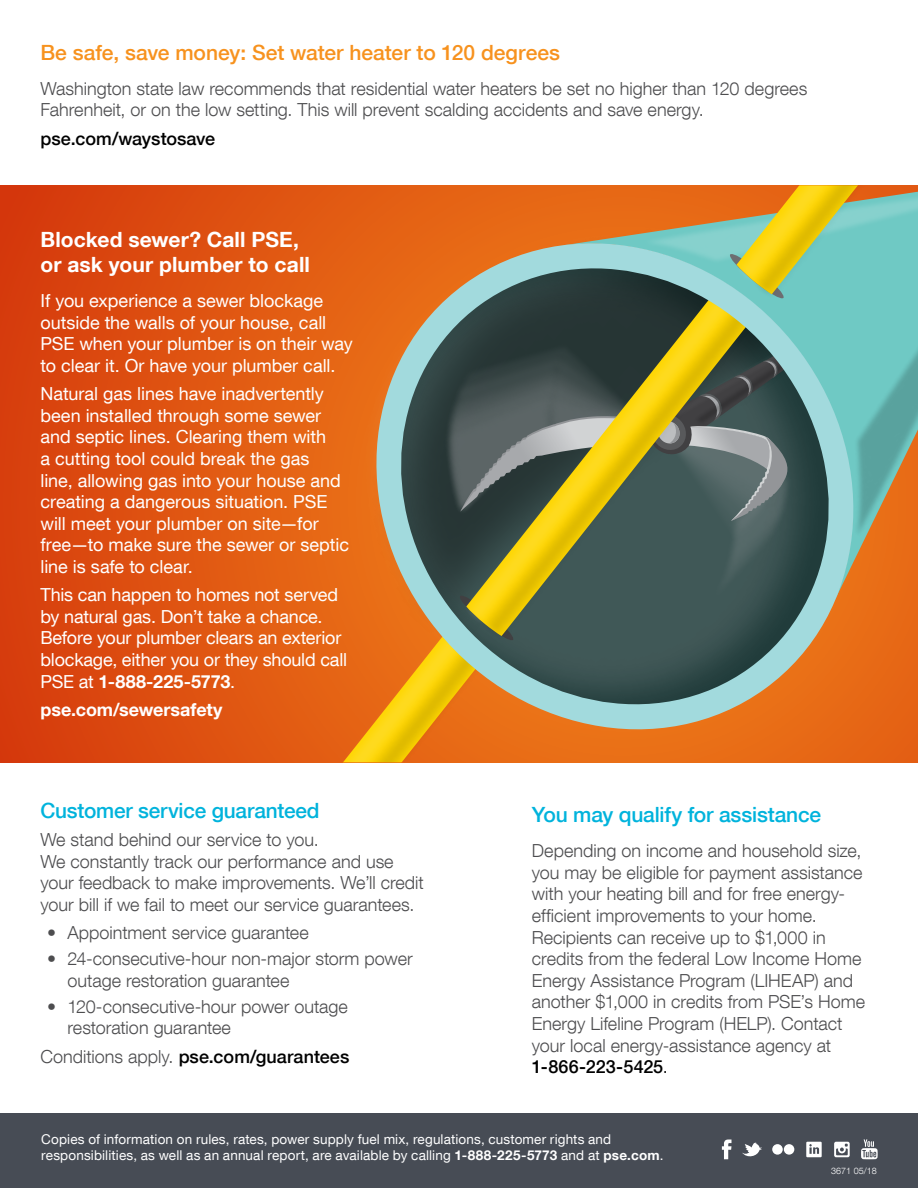
<style>
.page{position:relative;width:918px;height:1188px;background:#fff}
.page>*{position:absolute;margin:0;border:0;box-sizing:border-box;transform-origin:0 0}
.t1{font:500 21px "Helvetica Neue LT Com";letter-spacing:-.01em;color:#00b3dc}
.t2{font:700 21px/25.2px "Helvetica Neue LT Com";letter-spacing:.005em;color:#fff}
.t3{font:500 21px "Helvetica Neue LT Com";color:#f7921e}
.t4{font:300 18px/21.6px "Helvetica Neue LT Com";color:#4d4d4f}
.t5{font:18px/21.6px "Helvetica Neue LT Com";letter-spacing:-.005em;color:#fff}
.t6{font:500 18px "Helvetica Neue LT Com";color:#000}
.t7{font:700 18px "Helvetica Neue LT Com";letter-spacing:-.005em;color:#fff}
.t8{font:13.5px/16.2px "Helvetica Neue LT Com";letter-spacing:.01em;color:#fff}
.t9{font:300 9px "Helvetica Neue LT Com";color:#fff}
.s1{font-weight:700}
.s2{font-weight:300;color:#4d4d4f}
.s3{font-weight:500;color:#000}
.s4{color:#000}
</style>
<div class="page">
<div style="left:0;top:185px;width:918px;height:577px;background:#d8420e"></div>
<img style="left:118px;top:185px;width:124px;height:577px">
<svg style="left:242px;top:185px;width:32px;height:577px;background:#e25b12"></svg>
<svg style="left:274px;top:185px;width:644px;height:577px;background:#9f7746"></svg>
<div style="left:0;top:1114px;width:918px;height:74px;background:#474c55"></div>
<svg style="left:807px;top:1141px;width:14px;height:17px"></svg>
<svg style="left:835px;top:1141px;width:14px;height:17px"></svg>
<svg style="left:722px;top:1140px;width:10px;height:19px"></svg>
<svg style="left:861px;top:1139px;width:17px;height:20px"></svg>
<div style="left:784px;top:1144px;width:10px;height:11px;background:#fff;border-radius:50%"></div>
<div style="left:772px;top:1144px;width:11px;height:11px;background:#fff;border-radius:50%"></div>
<svg style="left:742px;top:1143px;width:20px;height:14px"></svg>
<svg style="left:834px;top:1142px;width:16px;height:15px"></svg>
<svg style="left:806px;top:1142px;width:16px;height:15px"></svg>
<p class="t3" style="left:40px;top:40px;width:521px">Be safe, save money: Set water heater to 120 degrees</p>
<p class="t4" style="left:40px;top:77px;width:768px">Washington state law recommends that residential water heaters be set no higher than 120 degrees<br>Fahrenheit, or on the low setting. This will prevent scalding accidents and save energy.</p>
<p class="t6" style="left:40px;top:128px;width:176px">pse.com/waystosave</p>
<p class="t2" style="left:40px;top:226px;width:271px">Blocked sewer? Call PSE, or ask your plumber to call</p>
<p class="t5" style="left:40px;top:289px;width:314px">If you experience a sewer blockage outside the walls of your house, call PSE when your plumber is on their way to clear it. Or have your plumber call.</p>
<p class="t5" style="left:40px;top:382px;width:310px">Natural gas lines have inadvertently been installed through some sewer and septic lines. Clearing them with<br>a cutting tool could break the gas<br>line, allowing gas into your house and creating a dangerous situation. PSE will meet your plumber on site—for free—to make sure the sewer or septic line is safe to clear.</p>
<p class="t5" style="left:40px;top:584px;width:308px">This can happen to homes not served by natural gas. Don’t take a chance.<br>Before your plumber clears an exterior blockage, either you or they should call PSE at <span class="s1">1-888-225-5773</span>.</p>
<p class="t7" style="left:40px;top:698px;width:184px">pse.com/sewersafety</p>
<p class="t1" style="left:40px;top:798px;width:281px">Customer service guaranteed</p>
<p class="t4" style="left:40px;top:829px;width:385px">We stand behind our service to you.<br>We constantly track our performance and use your feedback to make improvements. We’ll credit your bill if we fail to meet our service guarantees.</p>
<p class="t4" style="left:47px;top:922px;width:263px">• Appointment service guarantee</p>
<p class="t4" style="left:68px;top:948px;width:347px;text-indent:-20px">• 24-consecutive-hour non-major storm power outage restoration guarantee</p>
<p class="t4" style="left:68px;top:995px;width:282px;text-indent:-20px">• 120-consecutive-hour power outage restoration guarantee</p>
<p class="t6" style="left:40px;top:1046px;width:310px"><span class="s2">Conditions apply.</span> pse.com/guarantees</p>
<p class="t1" style="left:532px;top:802px;width:291px">You may qualify for assistance</p>
<p class="t4" style="left:532px;top:840px;width:335px">Depending on income and household size, you may be eligible for payment assistance with your heating bill and for free energy&shy;efficient improvements to your home.<br>Recipients can receive up to $1,000 in credits from the federal Low Income Home Energy Assistance Program (LIHEAP) and another $1,000 in credits from PSE’s Home Energy Lifeline Program (HELP). Contact your local energy-assistance agency at <span class="s3">1-866-223-5425</span><span class="s4">.</span></p>
<p class="t8" style="left:41px;top:1131px;width:624px">Copies of information on rules, rates, power supply fuel mix, regulations, customer rights and responsibilities, as well as an annual report, are available by calling <span class="s1">1-888-225-5773</span> and at <span class="s1">pse.com</span>.</p>
<p class="t9" style="left:831px;top:1165px;width:47px">3671 05/18</p>
</div>
